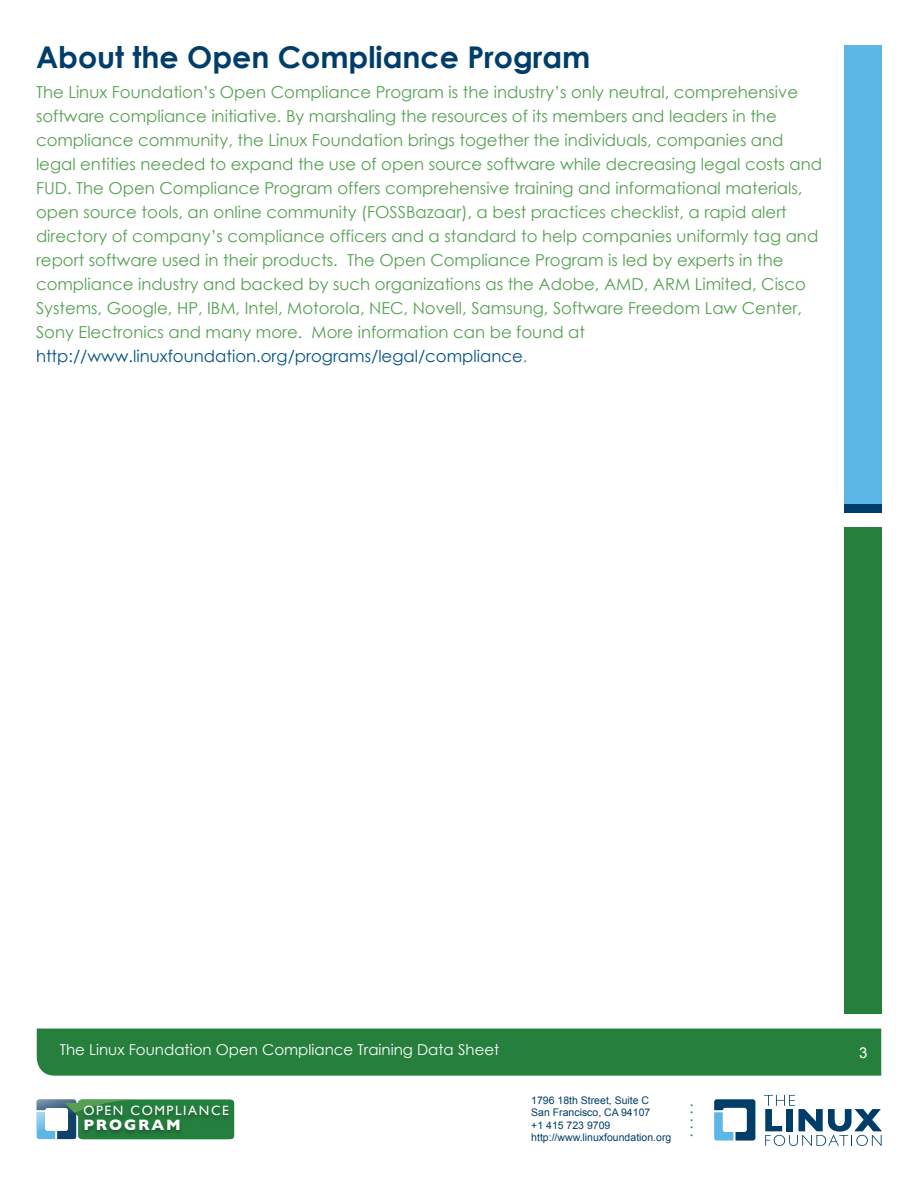
<style>
.page{position:relative;width:918px;height:1188px;background:#fff}
.page>*{position:absolute;margin:0;border:0;box-sizing:border-box;transform-origin:0 0}
.t1{font:700 30px "Century Gothic";color:#003e69}
.t2{font:16.5px/24px "Century Gothic";color:#55a152}
.t3{font:700 15.3px "Gill Sans";letter-spacing:.12em;color:#fff}
.t4{font:15px "Century Gothic";color:#fff}
.t5{font:15px "Century Gothic";color:#277f3e}
.t6{font:15px "Arial";color:#fff}
.t7{font:13.5px "Gill Sans";letter-spacing:.12em;color:#fff}
.t8{font:10.5px/12.6px "Arial";color:#003e69}
.s1{color:#005288}
</style>
<div class="page">
<div style="left:37px;top:1029px;width:844px;height:47px;background:#277f3e"></div>
<svg style="left:714px;top:1099px;width:41px;height:42px"></svg>
<svg style="left:764px;top:1095px;width:118px;height:51px"></svg>
<svg style="left:37px;top:1100px;width:197px;height:39px"></svg>
<img style="left:78px;top:1101px;width:157px;height:39px">
<div style="left:844px;top:45px;width:37px;height:459px;background:#5cb7e7"></div>
<div style="left:844px;top:504px;width:37px;height:9px;background:#003e69"></div>
<div style="left:844px;top:527px;width:37px;height:486px;background:#277f3e"></div>
<h1 class="t1" style="left:36px;top:38px;width:556px">About the Open Compliance Program</h1>
<p class="t2" style="left:36px;top:79px;width:788px">The Linux Foundation’s Open Compliance Program is the industry’s only neutral, comprehensive software compliance initiative. By marshaling the resources of its members and leaders in the compliance community, the Linux Foundation brings together the individuals, companies and legal entities needed to expand the use of open source software while decreasing legal costs and FUD. The Open Compliance Program offers comprehensive training and informational materials, open source tools, an online community (FOSSBazaar), a best practices checklist, a rapid alert directory of company’s compliance officers and a standard to help companies uniformly tag and report software used in their products. The Open Compliance Program is led by experts in the compliance industry and backed by such organizations as the Adobe, AMD, ARM Limited, Cisco Systems, Google, HP, IBM, Intel, Motorola, NEC, Novell, Samsung, Software Freedom Law Center, Sony Electronics and many more. More information can be found at <span class="s1">http://www.linuxfoundation.org/programs/legal/compliance</span>.</p>
<p class="t4" style="left:60px;top:1040px;width:441px">The Linux Foundation Open Compliance Training Data Sheet</p>
<p class="t6" style="left:859px;top:1043px;width:10px">3</p>
<p class="t7" style="left:83px;top:1103px;width:147px">OPEN COMPLIANCE</p>
<p class="t3" style="left:83px;top:1116px;width:99px">PROGRAM</p>
<p class="t8" style="left:531px;top:1094px;width:142px">1796 18th Street, Suite C<br>San Francisco, CA 94107<br>+1 415 723 9709 http://www.linuxfoundation.org</p>
<p class="t5" style="left:689px;top:1091px;width:6px">.</p>
<p class="t5" style="left:689px;top:1099px;width:6px">.</p>
<p class="t5" style="left:689px;top:1106px;width:6px">.</p>
<p class="t5" style="left:689px;top:1114px;width:6px">.</p>
<p class="t5" style="left:689px;top:1121px;width:6px">.</p>
</div>
